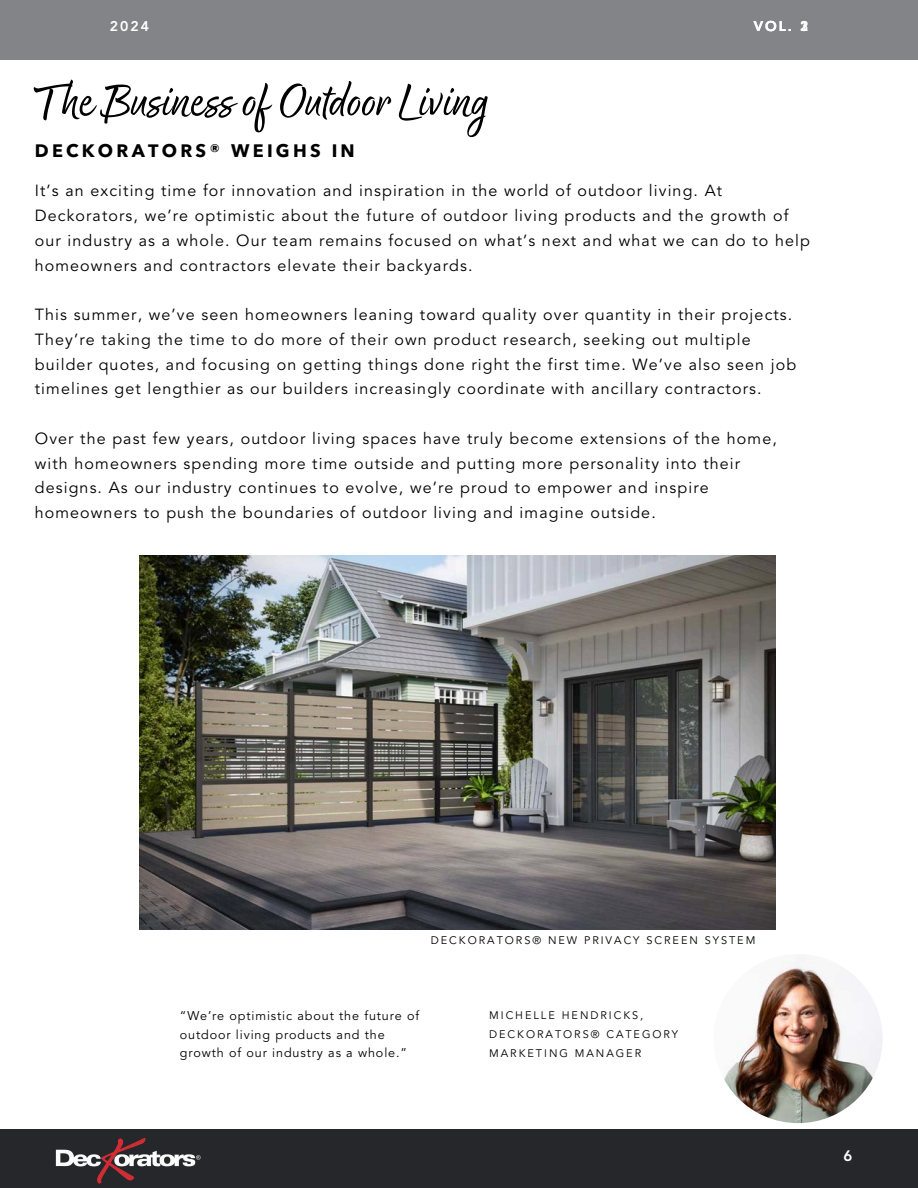
<style>
.page{position:relative;width:918px;height:1188px;background:#fff}
.page>*{position:absolute;margin:0;border:0;box-sizing:border-box;transform-origin:0 0}
.t1{font:52.35px "Good Karma Smooth";color:#000}
.t2{font:700 18px "Avenir Next Arabic";letter-spacing:.18em;color:#000}
.t3{font:16.05px/24.8px "Avenir LT Std";letter-spacing:.07em;color:#000}
.t4{font:800 15px "Avenir LT Std";color:#fff}
.t5{font:800 13.95px "Avenir LT Std";letter-spacing:.14em;color:#fff}
.t6{font:12.6px/18.9px "Avenir LT Std";letter-spacing:.07em;color:#000}
.t7{font:10.95px/19px "Avenir LT Std";letter-spacing:.18em;color:#000}
</style>
<div class="page">
<div style="left:0;top:0;width:918px;height:60px;background:#838487"></div>
<div style="left:0;top:1129px;width:918px;height:59px;background:#25272a"></div>
<img style="left:55px;top:1138px;width:146px;height:46px">
<img style="left:714px;top:954px;width:169px;height:169px;border-radius:50%">
<img style="left:139px;top:555px;width:637px;height:375px">
<h2 class="t5" style="left:754px;top:21px;width:56px">VOL. 3</h2>
<h1 class="t5" style="left:110px;top:21px;width:41px">2024</h1>
<h4 class="t5" style="left:800px;top:21px;width:10px">1</h4>
<h4 class="t5" style="left:800px;top:21px;width:10px">2</h4>
<h5 class="t1" style="left:35px;top:84px;width:455px">The Business of Outdoor Living</h5>
<p class="t2" style="left:35px;top:141px;width:322px">DECKORATORS® WEIGHS IN</p>
<h3 class="t3" style="left:35px;top:180px;width:777px">It’s an exciting time for innovation and inspiration in the world of outdoor living. At Deckorators, we’re optimistic about the future of outdoor living products and the growth of our industry as a whole. Our team remains focused on what’s next and what we can do to help homeowners and contractors elevate their backyards.</h3>
<h3 class="t3" style="left:35px;top:304px;width:763px">This summer, we’ve seen homeowners leaning toward quality over quantity in their projects.<br>They’re taking the time to do more of their own product research, seeking out multiple builder quotes, and focusing on getting things done right the first time. We’ve also seen job timelines get lengthier as our builders increasingly coordinate with ancillary contractors.</h3>
<p class="t3" style="left:35px;top:427px;width:744px">Over the past few years, outdoor living spaces have truly become extensions of the home, with homeowners spending more time outside and putting more personality into their designs. As our industry continues to evolve, we’re proud to empower and inspire homeowners to push the boundaries of outdoor living and imagine outside.</p>
<p class="t7" style="left:431px;top:932px;width:326px">DECKORATORS® NEW PRIVACY SCREEN SYSTEM</p>
<p class="t6" style="left:180px;top:1007px;width:241px">“We’re optimistic about the future of outdoor living products and the growth of our industry as a whole.”</p>
<h3 class="t7" style="left:489px;top:1007px;width:191px">MICHELLE HENDRICKS,<br>DECKORATORS® CATEGORY<br>MARKETING MANAGER</h3>
<p class="t4" style="left:843px;top:1150px;width:10px">6</p>
</div>
